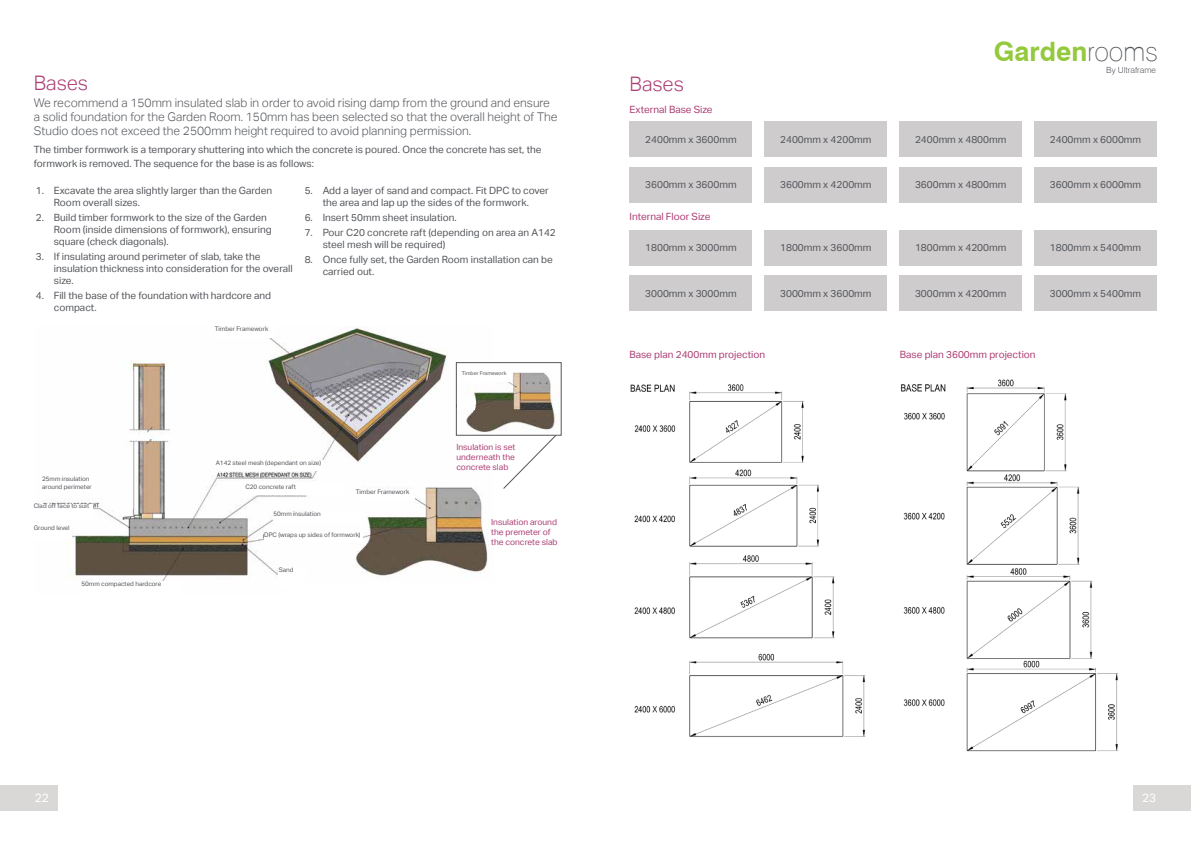
<style>
.page{position:relative;width:1191px;height:842px;background:#fff}
.page>*{position:absolute;margin:0;border:0;box-sizing:border-box;transform-origin:0 0}
.t1{font:700 26.7px "Swiss 721 BT";color:#95c93d}
.t2{font:300 20px "Aktiv Grotesk";color:#ac3c73}
.t3{font:300 12px/14px "Aktiv Grotesk";color:#54565b}
.t4{font:12px "Aktiv Grotesk";color:#fff}
.t5{font:10px/12px "Aktiv Grotesk";color:#54565b}
.t6{font:10px "Aktiv Grotesk";color:#ac3c73}
.t7{font:300 8.5px "Swiss 721 BT";color:#54565b}
.t8{font:8.4px/10.1px "Aktiv Grotesk";color:#ac3c73}
.t9{font:6.3px/8.4px "Aktiv Grotesk";color:#54565b}
.t10{font:5.3px "Aktiv Grotesk";color:#54565b}
.s1{font-weight:100;color:#54565b}
</style>
<div class="page">
<div style="left:1133px;top:785px;width:58px;height:26px;background:#d9d8d6"></div>
<div style="left:629px;top:121px;width:123px;height:36px;background:#cecccd"></div>
<div style="left:764px;top:121px;width:123px;height:36px;background:#cecccd"></div>
<div style="left:899px;top:121px;width:123px;height:36px;background:#cecccd"></div>
<div style="left:1034px;top:121px;width:123px;height:36px;background:#cecccd"></div>
<div style="left:629px;top:167px;width:123px;height:36px;background:#cecccd"></div>
<div style="left:764px;top:167px;width:123px;height:36px;background:#cecccd"></div>
<div style="left:899px;top:167px;width:123px;height:36px;background:#cecccd"></div>
<div style="left:1034px;top:167px;width:123px;height:36px;background:#cecccd"></div>
<div style="left:629px;top:230px;width:123px;height:35px;background:#cecccd"></div>
<div style="left:764px;top:230px;width:123px;height:35px;background:#cecccd"></div>
<div style="left:899px;top:230px;width:123px;height:35px;background:#cecccd"></div>
<div style="left:1034px;top:230px;width:123px;height:35px;background:#cecccd"></div>
<div style="left:629px;top:276px;width:123px;height:35px;background:#cecccd"></div>
<div style="left:764px;top:276px;width:123px;height:35px;background:#cecccd"></div>
<div style="left:899px;top:276px;width:123px;height:35px;background:#cecccd"></div>
<div style="left:1034px;top:276px;width:123px;height:35px;background:#cecccd"></div>
<img style="left:630px;top:384px;width:236px;height:353px">
<img style="left:901px;top:379px;width:217px;height:373px">
<img style="left:42px;top:328px;width:452px;height:253px">
<img style="left:458px;top:364px;width:101px;height:69px">
<div style="left:456px;top:362px;width:105px;height:73px;border:1px solid #54565b"></div>
<svg style="left:503px;top:435px;width:53px;height:54px"></svg>
<div style="left:0;top:785px;width:57px;height:26px;background:#d9d8d6"></div>
<div style="left:279px;top:567px;width:27px;height:19px;background:#fff"></div>
<div style="left:273px;top:512px;width:88px;height:10px;background:#fff"></div>
<div style="left:264px;top:533px;width:99px;height:10px;background:#fff"></div>
<div style="left:245px;top:484px;width:99px;height:11px;background:#fff"></div>
<div style="left:216px;top:460px;width:107px;height:11px;background:#fff"></div>
<div style="left:215px;top:327px;width:58px;height:10px;background:#fff"></div>
<div style="left:356px;top:489px;width:58px;height:11px;background:#fff"></div>
<div style="left:42px;top:476px;width:53px;height:16px;background:#fff"></div>
<div style="left:34px;top:504px;width:58px;height:15px;background:#fff"></div>
<div style="left:34px;top:526px;width:37px;height:15px;background:#fff"></div>
<div style="left:462px;top:371px;width:49px;height:11px;background:#fff"></div>
<div style="left:457px;top:399px;width:17px;height:10px;background:#fff"></div>
<h2 class="t2" style="left:34px;top:72px;width:56px">Bases</h2>
<p class="t3" style="left:34px;top:96px;width:525px">We recommend a 150mm insulated slab in order to avoid rising damp from the ground and ensure a solid foundation for the Garden Room. 150mm has been selected so that the overall height of The<br>Studio does not exceed the 2500mm height required to avoid planning permission.</p>
<p class="t5" style="left:34px;top:143px;width:509px;line-height:14px">The timber formwork is a temporary shuttering into which the concrete is poured. Once the concrete has set, the formwork is removed. The sequence for the base is as follows:</p>
<p class="t5" style="left:54px;top:185px;width:220px;text-indent:-18px">1. Excavate the area slightly larger than the Garden<br>Room overall sizes.</p>
<p class="t5" style="left:54px;top:211px;width:219px;text-indent:-18px">2. Build timber formwork to the size of the Garden<br>Room (inside dimensions of formwork), ensuring square (check diagonals).</p>
<p class="t5" style="left:54px;top:250px;width:240px;text-indent:-18px">3. If insulating around perimeter of slab, take the insulation thickness into consideration for the overall size.</p>
<p class="t5" style="left:54px;top:289px;width:219px;text-indent:-18px">4. Fill the base of the foundation with hardcore and compact.</p>
<p class="t5" style="left:305px;top:185px;width:246px;text-align:center">5. Add a layer of sand and compact. Fit DPC to cover the area and lap up the sides of the formwork.</p>
<p class="t5" style="left:305px;top:211px;width:153px">6. Insert 50mm sheet insulation.</p>
<p class="t5" style="left:323px;top:226px;width:235px;text-indent:-18px">7. Pour C20 concrete raft (depending on area an A142 steel mesh will be required)</p>
<p class="t5" style="left:323px;top:253px;width:232px;text-indent:-18px">8. Once fully set, the Garden Room installation can be carried out.</p>
<p class="t9" style="left:42px;top:474px;width:51px">25mm insulation around perimeter</p>
<p class="t9" style="left:34px;top:502px;width:57px">Clad off face to suit</p>
<p class="t9" style="left:34px;top:524px;width:37px">Ground level</p>
<p class="t9" style="left:81px;top:580px;width:81px">50mm compacted hardcore</p>
<p class="t9" style="left:215px;top:325px;width:55px">Timber Framework</p>
<p class="t9" style="left:216px;top:458px;width:107px">A142 steel mesh (dependant on size)</p>
<p class="t9" style="left:245px;top:482px;width:52px">C20 concrete raft</p>
<p class="t9" style="left:356px;top:488px;width:55px">Timber Framework</p>
<p class="t9" style="left:273px;top:510px;width:49px">50mm insulation</p>
<p class="t9" style="left:264px;top:531px;width:98px">DPC (wraps up sides of formwork)</p>
<p class="t9" style="left:279px;top:565px;width:16px">Sand</p>
<p class="t10" style="left:462px;top:370px;width:46px">Timber Framework</p>
<p class="t8" style="left:456px;top:442px;width:61px;text-align:justify">Insulation is set underneath the concrete slab</p>
<p class="t8" style="left:491px;top:517px;width:68px">Insulation around the premeter of the concrete slab</p>
<h2 class="t2" style="left:629px;top:72px;width:56px">Bases</h2>
<p class="t6" style="left:629px;top:103px;width:85px">External Base Size</p>
<h1 class="t1" style="left:993px;top:35px;width:166px">Garden<span class="s1">rooms</span></h1>
<p class="t7" style="left:1106px;top:65px;width:51px">By Ultraframe</p>
<p class="t5" style="left:645px;top:133px;width:93px">2400mm x 3600mm</p>
<p class="t5" style="left:780px;top:133px;width:93px">2400mm x 4200mm</p>
<p class="t5" style="left:915px;top:133px;width:93px">2400mm x 4800mm</p>
<p class="t5" style="left:1049px;top:133px;width:93px">2400mm x 6000mm</p>
<p class="t5" style="left:645px;top:179px;width:93px">3600mm x 3600mm</p>
<p class="t5" style="left:780px;top:179px;width:93px">3600mm x 4200mm</p>
<p class="t5" style="left:915px;top:179px;width:93px">3600mm x 4800mm</p>
<p class="t5" style="left:1049px;top:179px;width:93px">3600mm x 6000mm</p>
<p class="t6" style="left:629px;top:211px;width:82px">Internal Floor Size</p>
<p class="t5" style="left:645px;top:242px;width:93px">1800mm x 3000mm</p>
<p class="t5" style="left:780px;top:242px;width:93px">1800mm x 3600mm</p>
<p class="t5" style="left:915px;top:242px;width:93px">1800mm x 4200mm</p>
<p class="t5" style="left:1049px;top:242px;width:93px">1800mm x 5400mm</p>
<p class="t5" style="left:645px;top:287px;width:93px">3000mm x 3000mm</p>
<p class="t5" style="left:780px;top:287px;width:93px">3000mm x 3600mm</p>
<p class="t5" style="left:915px;top:287px;width:93px">3000mm x 4200mm</p>
<p class="t5" style="left:1049px;top:287px;width:93px">3000mm x 5400mm</p>
<p class="t6" style="left:629px;top:349px;width:137px">Base plan 2400mm projection</p>
<p class="t6" style="left:900px;top:349px;width:137px">Base plan 3600mm projection</p>
<p class="t4" style="left:35px;top:791px;width:16px">22</p>
<p class="t4" style="left:1142px;top:791px;width:16px">23</p>
</div>
